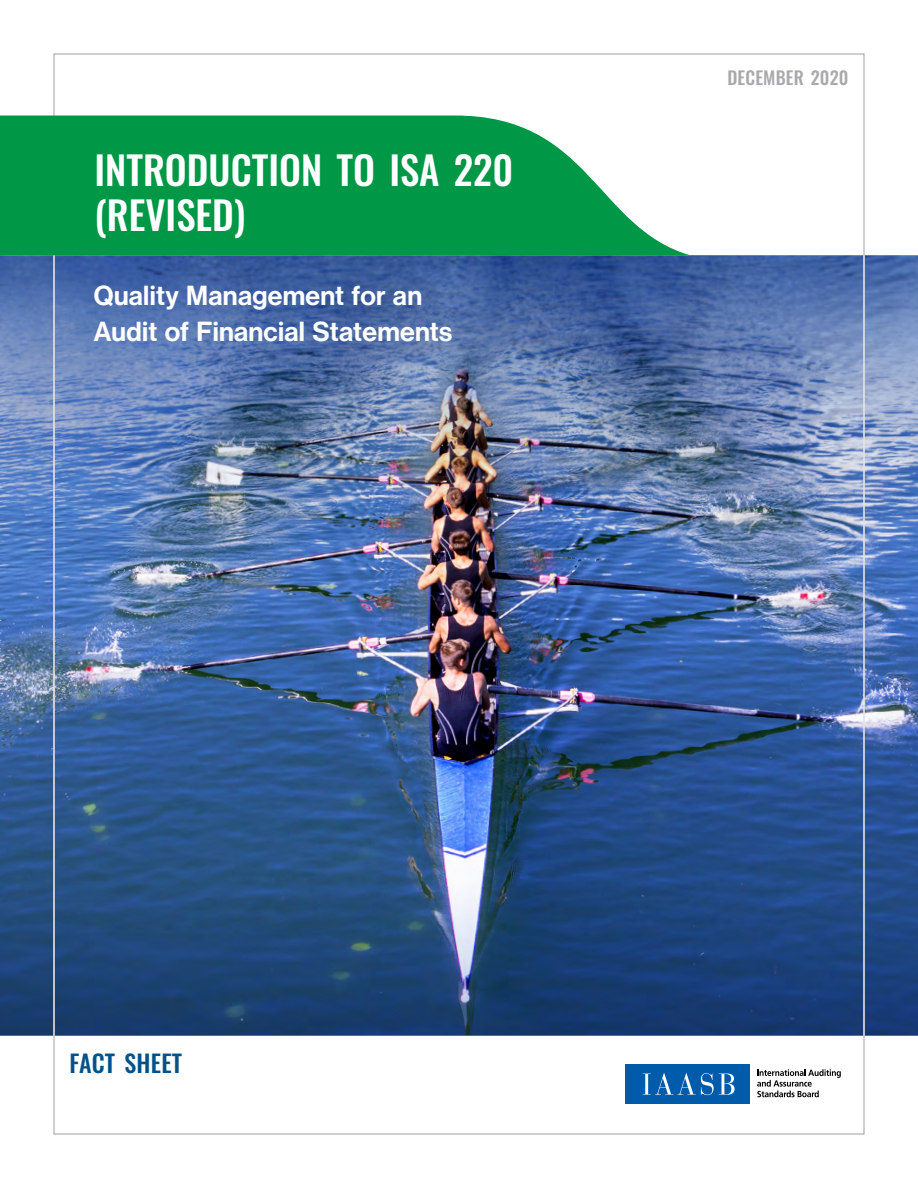
<style>
.page{position:relative;width:918px;height:1188px;background:#fff}
.page>*{position:absolute;margin:0;border:0;box-sizing:border-box;transform-origin:0 0}
.t1{font:500 39px/45px "Oswald";color:#fff}
.t2{font:500 27px/36px "Volta Modern Display 65";letter-spacing:.01em;color:#fff}
.t3{font:500 24px "Oswald";letter-spacing:.01em;color:#005289}
.t4{font:500 18px "Oswald";letter-spacing:.01em;color:#a7a9ac}
</style>
<div class="page">
<img style="left:0;top:255px;width:918px;height:781px">
<div style="left:625px;top:1064px;width:125px;height:40px;background:#005baa"></div>
<svg style="left:643px;top:1073px;width:92px;height:22px"></svg>
<svg style="left:757px;top:1069px;width:84px;height:28px"></svg>
<hr style="left:863px;top:255px;width:2px;height:781px;background:#fff">
<hr style="left:53px;top:255px;width:2px;height:781px;background:#fff">
<svg style="left:0;top:116px;width:689px;height:139px;background:#24a660"></svg>
<h1 class="t1" style="left:94px;top:150px;width:420px">INTRODUCTION TO ISA 220 (REVISED)</h1>
<p class="t2" style="left:94px;top:278px;width:360px">Quality Management for an<br>Audit of Financial Statements</p>
<p class="t4" style="left:727px;top:69px;width:123px">DECEMBER 2020</p>
<p class="t3" style="left:70px;top:1051px;width:114px">FACT SHEET</p>
</div>
